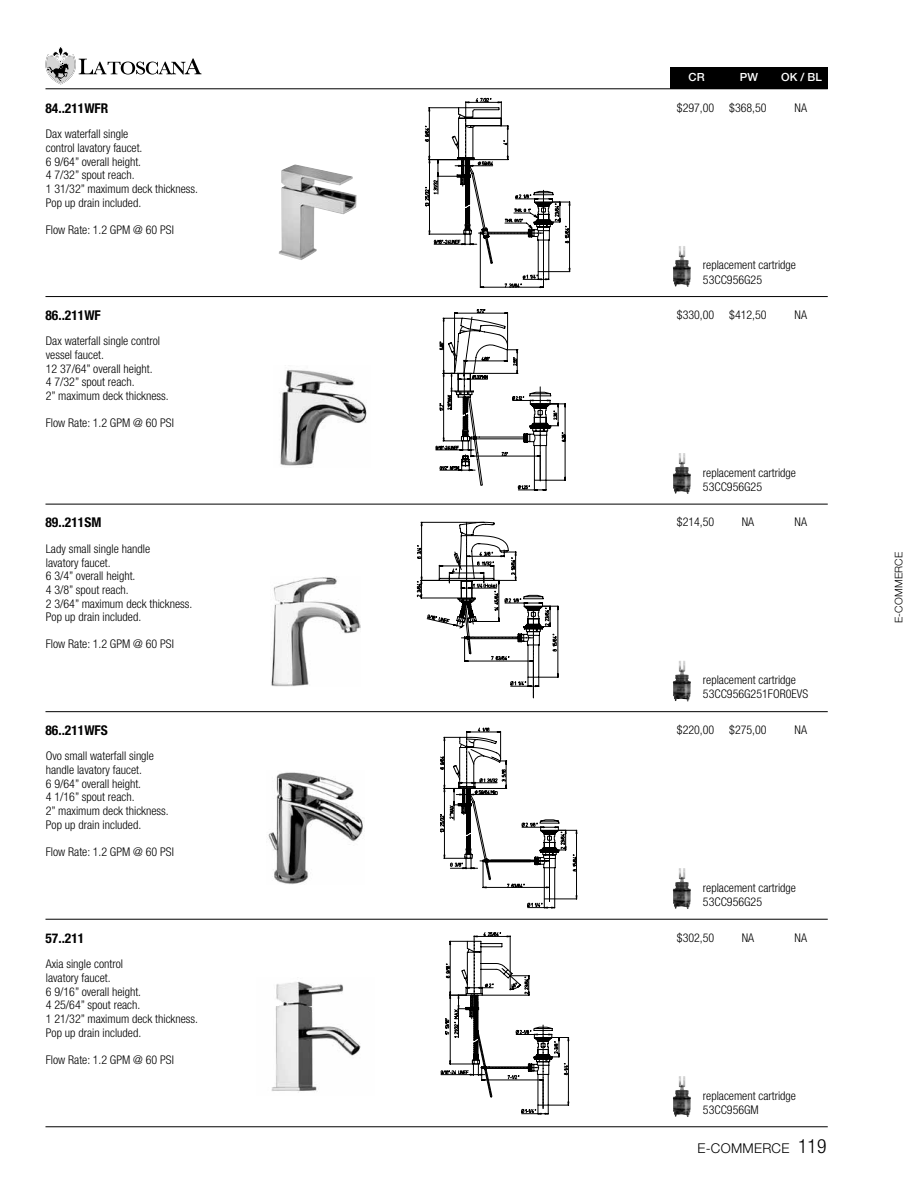
<style>
.page{position:relative;width:918px;height:1188px;background:#fff}
.page>*{position:absolute;margin:0;border:0;box-sizing:border-box;transform-origin:0 0}
.t1{font:700 condensed 13.5px "Helvetica Neue LT";color:#000}
.t2{font:300 13.5px "Helvetica Neue LT";letter-spacing:.02em;color:#000}
.t3{font:300 condensed 12px/13.6px "Helvetica Neue LT";color:#000}
.t4{font:500 11.25px "Helvetica Neue LT";letter-spacing:.01em;color:#fff}
.t5{font:300 10.5px "Helvetica Neue LT";letter-spacing:.02em;color:#000}
.s1{font-stretch:condensed;font-size:19.5px}
</style>
<div class="page">
<hr style="left:45px;top:1127px;width:783px;height:1px;background:#000">
<hr style="left:45px;top:919px;width:783px;height:1px;background:#000">
<hr style="left:45px;top:504px;width:783px;height:1px;background:#000">
<hr style="left:45px;top:296px;width:783px;height:1px;background:#000">
<hr style="left:45px;top:89px;width:783px;height:1px;background:#000">
<hr style="left:45px;top:711px;width:783px;height:1px;background:#000">
<svg style="left:45px;top:46px;width:156px;height:39px"></svg>
<div style="left:670px;top:67px;width:158px;height:22px;background:#000"></div>
<img style="left:279px;top:164px;width:78px;height:96px">
<img style="left:271px;top:577px;width:90px;height:110px">
<img style="left:268px;top:772px;width:95px;height:112px">
<img style="left:271px;top:981px;width:90px;height:112px">
<img style="left:673px;top:246px;width:18px;height:41px">
<img style="left:673px;top:453px;width:18px;height:41px">
<img style="left:673px;top:661px;width:18px;height:41px">
<img style="left:673px;top:868px;width:18px;height:41px">
<img style="left:673px;top:1076px;width:18px;height:41px">
<svg style="left:425px;top:98px;width:145px;height:190px"></svg>
<hr style="left:558px;top:606px;width:1px;height:71px;background:#000">
<svg style="left:417px;top:522px;width:141px;height:176px"></svg>
<svg style="left:441px;top:932px;width:128px;height:182px"></svg>
<svg style="left:440px;top:727px;width:137px;height:181px"></svg>
<img style="left:280px;top:369px;width:87px;height:97px">
<svg style="left:436px;top:309px;width:130px;height:182px"></svg>
<p class="t1" style="left:45px;top:100px;width:64px">84..211WFR</p>
<p class="t3" style="left:46px;top:127px;width:154px">Dax waterfall single<br>control lavatory faucet.<br>6 9/64” overall height.<br>4 7/32” spout reach.<br>1 31/32” maximum deck thickness.<br>Pop up drain included.</p>
<p class="t3" style="left:46px;top:223px;width:130px">Flow Rate: 1.2 GPM @ 60 PSI</p>
<p class="t1" style="left:45px;top:307px;width:57px">86..211WF</p>
<p class="t3" style="left:46px;top:334px;width:125px">Dax waterfall single control vessel faucet.<br>12 37/64” overall height.<br>4 7/32” spout reach.<br>2” maximum deck thickness.</p>
<p class="t3" style="left:46px;top:416px;width:130px">Flow Rate: 1.2 GPM @ 60 PSI</p>
<p class="t1" style="left:45px;top:514px;width:57px">89..211SM</p>
<p class="t3" style="left:46px;top:542px;width:148px">Lady small single handle<br>lavatory faucet.<br>6 3/4” overall height.<br>4 3/8” spout reach.<br>2 3/64” maximum deck thickness.<br>Pop up drain included.</p>
<p class="t3" style="left:46px;top:637px;width:130px">Flow Rate: 1.2 GPM @ 60 PSI</p>
<p class="t1" style="left:45px;top:722px;width:64px">86..211WFS</p>
<p class="t3" style="left:46px;top:749px;width:125px">Ovo small waterfall single handle lavatory faucet.<br>6 9/64” overall height.<br>4 1/16” spout reach.<br>2” maximum deck thickness.<br>Pop up drain included.</p>
<p class="t3" style="left:46px;top:845px;width:130px">Flow Rate: 1.2 GPM @ 60 PSI</p>
<p class="t1" style="left:45px;top:930px;width:40px">57..211</p>
<p class="t3" style="left:46px;top:957px;width:154px">Axia single control<br>lavatory faucet.<br>6 9/16” overall height.<br>4 25/64” spout reach.<br>1 21/32” maximum deck thickness.<br>Pop up drain included.</p>
<p class="t3" style="left:46px;top:1053px;width:130px">Flow Rate: 1.2 GPM @ 60 PSI</p>
<p class="t4" style="left:689px;top:71px;width:18px">CR</p>
<p class="t4" style="left:740px;top:71px;width:20px">PW</p>
<p class="t4" style="left:781px;top:71px;width:42px">OK / BL</p>
<p class="t3" style="left:677px;top:101px;width:39px">$297,00</p>
<p class="t3" style="left:729px;top:101px;width:39px">$368,50</p>
<p class="t3" style="left:795px;top:101px;width:14px">NA</p>
<p class="t3" style="left:703px;top:258px;width:95px;line-height:14.4px">replacement cartridge<br>53CC956G25</p>
<p class="t3" style="left:677px;top:308px;width:39px">$330,00</p>
<p class="t3" style="left:729px;top:308px;width:39px">$412,50</p>
<p class="t3" style="left:795px;top:308px;width:14px">NA</p>
<p class="t3" style="left:703px;top:465px;width:95px;line-height:14.4px">replacement cartridge<br>53CC956G25</p>
<p class="t3" style="left:677px;top:515px;width:39px">$214,50</p>
<p class="t3" style="left:742px;top:515px;width:14px">NA</p>
<p class="t3" style="left:795px;top:515px;width:14px">NA</p>
<p class="t3" style="left:703px;top:673px;width:107px;line-height:14.4px">replacement cartridge<br>53CC956G251FOR0EVS</p>
<p class="t3" style="left:677px;top:723px;width:39px">$220,00</p>
<p class="t3" style="left:729px;top:723px;width:39px">$275,00</p>
<p class="t3" style="left:795px;top:723px;width:14px">NA</p>
<p class="t3" style="left:703px;top:880px;width:95px;line-height:14.4px">replacement cartridge<br>53CC956G25</p>
<p class="t3" style="left:677px;top:931px;width:39px">$302,50</p>
<p class="t3" style="left:742px;top:931px;width:14px">NA</p>
<p class="t3" style="left:795px;top:931px;width:14px">NA</p>
<p class="t3" style="left:703px;top:1088px;width:95px;line-height:14.4px">replacement cartridge<br>53CC956GM</p>
<p class="t2" style="left:697px;top:1140px;width:130px">E-COMMERCE <span class="s1">119</span></p>
<p class="t5" style="left:892px;top:623px;width:73px;rotate:-90deg">E-COMMERCE</p>
</div>
